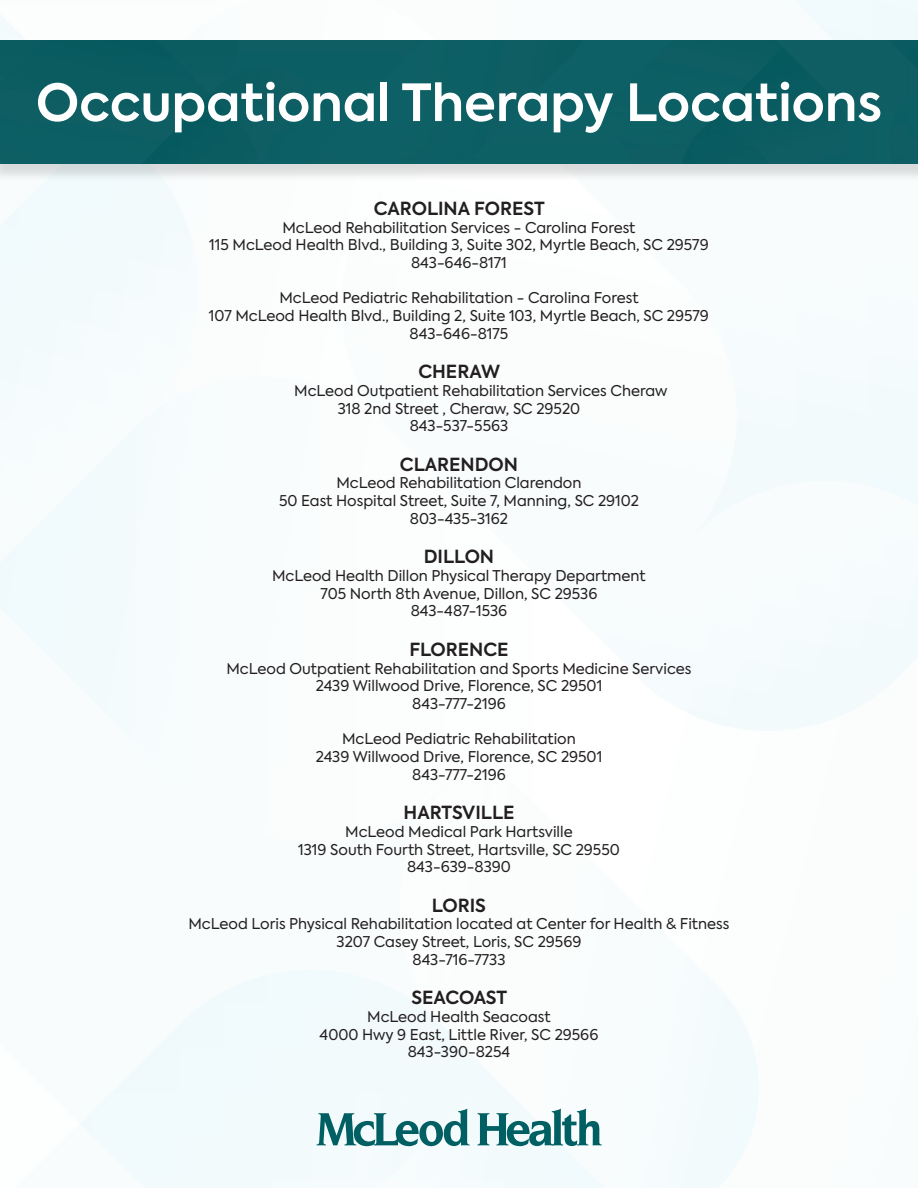
<style>
.page{position:relative;width:918px;height:1188px;background:#fff}
.page>*{position:absolute;margin:0;border:0;box-sizing:border-box;transform-origin:0 0}
.t1{font:600 51px "Axiforma";color:#fff}
.t2{font:600 18px "Axiforma";color:#231f20}
.t3{font:14.85px/17.7px "Axiforma";color:#231f20;text-align:center}
</style>
<div class="page">
<div style="left:0;top:43px;width:918px;height:139px;background:#231f20;opacity:.15"></div>
<div style="left:0;top:40px;width:918px;height:123px;background:#0c5e63"></div>
<svg style="left:478px;top:1109px;width:124px;height:37px"></svg>
<svg style="left:317px;top:1109px;width:153px;height:37px"></svg>
<h1 class="t1" style="left:36px;top:68px;width:848px">Occupational Therapy Locations</h1>
<p class="t2" style="left:374px;top:196px;width:172px">CAROLINA FOREST</p>
<p class="t3" style="left:209px;top:219px;width:501px">McLeod Rehabilitation Services - Carolina Forest<br>115 McLeod Health Blvd., Building 3, Suite 302, Myrtle Beach, SC 29579<br>843-646-8171</p>
<p class="t3" style="left:209px;top:289px;width:502px">McLeod Pediatric Rehabilitation - Carolina Forest<br>107 McLeod Health Blvd., Building 2, Suite 103, Myrtle Beach, SC 29579<br>843-646-8175</p>
<p class="t2" style="left:418px;top:360px;width:83px">CHERAW</p>
<p class="t3" style="left:294px;top:382px;width:375px">McLeod Outpatient Rehabilitation Services Cheraw</p>
<p class="t3" style="left:338px;top:400px;width:244px">318 2nd Street , Cheraw, SC 29520</p>
<p class="t3" style="left:410px;top:417px;width:100px">843-537-5563</p>
<p class="t2" style="left:400px;top:452px;width:120px">CLARENDON</p>
<p class="t3" style="left:279px;top:475px;width:361px">McLeod Rehabilitation Clarendon<br>50 East Hospital Street, Suite 7, Manning, SC 29102<br>803-435-3162</p>
<p class="t2" style="left:424px;top:545px;width:72px">DILLON</p>
<p class="t3" style="left:272px;top:567px;width:375px">McLeod Health Dillon Physical Therapy Department<br>705 North 8th Avenue, Dillon, SC 29536<br>843-487-1536</p>
<p class="t2" style="left:409px;top:637px;width:101px">FLORENCE</p>
<p class="t3" style="left:227px;top:660px;width:466px">McLeod Outpatient Rehabilitation and Sports Medicine Services<br>2439 Willwood Drive, Florence, SC 29501<br>843-777-2196</p>
<p class="t3" style="left:316px;top:730px;width:288px">McLeod Pediatric Rehabilitation<br>2439 Willwood Drive, Florence, SC 29501<br>843-777-2196</p>
<p class="t2" style="left:404px;top:801px;width:112px">HARTSVILLE</p>
<p class="t3" style="left:298px;top:823px;width:323px">McLeod Medical Park Hartsville<br>1319 South Fourth Street, Hartsville, SC 29550<br>843-639-8390</p>
<p class="t2" style="left:432px;top:893px;width:56px">LORIS</p>
<p class="t3" style="left:189px;top:916px;width:542px">McLeod Loris Physical Rehabilitation located at Center for Health &amp; Fitness<br>3207 Casey Street, Loris, SC 29569<br>843-716-7733</p>
<p class="t2" style="left:411px;top:986px;width:97px">SEACOAST</p>
<p class="t3" style="left:320px;top:1008px;width:280px">McLeod Health Seacoast<br>4000 Hwy 9 East, Little River, SC 29566<br>843-390-8254</p>
</div>
